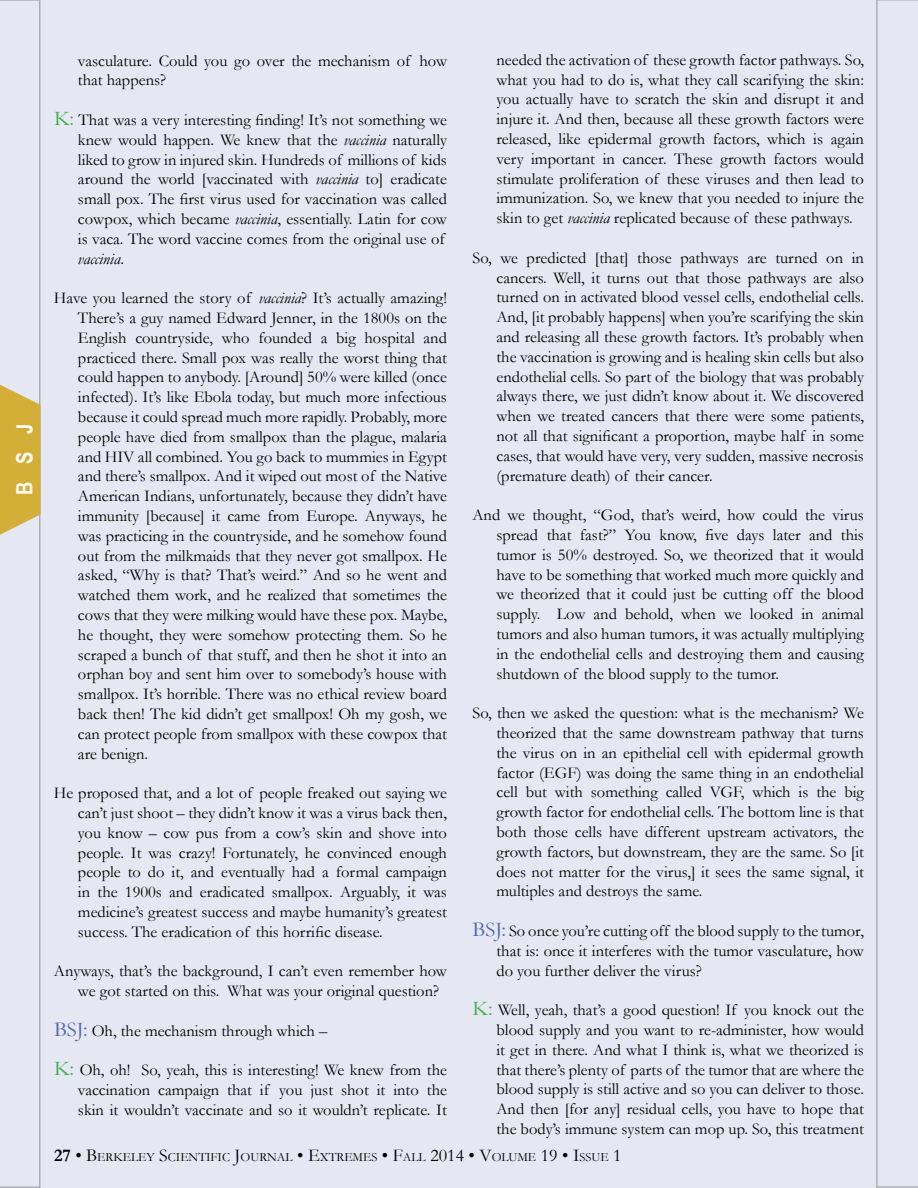
<style>
.page{position:relative;width:918px;height:1188px;background:#fff}
.page>*{position:absolute;margin:0;border:0;box-sizing:border-box;transform-origin:0 0}
.t1{font:700 22.5px "Arial Narrow";color:#fffffe}
.t2{font:16.5px/19.8px "Garamond";color:#000;text-align:justify}
.t3{font:12.6px "Garamond";color:#000}
.s1{font-size:21px;color:#41ad49}
.s2{font-style:italic}
.s3{font-size:21px;color:#5265af}
.s4{font-weight:700;font-size:18px}
.s5{font-size:18px}
</style>
<div class="page">
<div style="left:40px;top:0;width:836px;height:1188px;background:#e5e8f3"></div>
<svg style="left:876px;top:0;width:42px;height:1188px;background:#dee0eb"></svg>
<div style="left:0;top:0;width:40px;height:1188px;background:#e5e8f3"></div>
<svg style="left:0;top:378px;width:40px;height:164px;background:#d7ba5d"></svg>
<h1 class="t1" style="left:8px;top:495px;width:73px;rotate:-90deg">BSJ</h1>
<p class="t2" style="left:78px;top:50px;width:371px">vasculature. Could you go over the mechanism of how that happens?</p>
<p class="t2" style="left:78px;top:109px;width:371px;text-align:left;text-indent:-24px"><span class="s1">K:</span> That was a very interesting finding! It’s not something we knew would happen. We knew that the <span class="s2">vaccinia</span> naturally liked to grow in injured skin. Hundreds of millions of kids around the world [vaccinated with <span class="s2">vaccinia</span> to] eradicate small pox. The first virus used for vaccination was called cowpox, which became <span class="s2">vaccinia</span>, essentially. Latin for cow is vaca. The word vaccine comes from the original use of <span class="s2">vaccinia</span>.</p>
<p class="t2" style="left:78px;top:288px;width:371px;text-indent:-24px">Have you learned the story of <span class="s2">vaccinia</span>? It’s actually amazing!<br>There’s a guy named Edward Jenner, in the 1800s on the English countryside, who founded a big hospital and practiced there. Small pox was really the worst thing that could happen to anybody. [Around] 50% were killed (once infected). It’s like Ebola today, but much more infectious because it could spread much more rapidly. Probably, more people have died from smallpox than the plague, malaria and HIV all combined. You go back to mummies in Egypt and there’s smallpox. And it wiped out most of the Native American Indians, unfortunately, because they didn’t have immunity [because] it came from Europe. Anyways, he was practicing in the countryside, and he somehow found out from the milkmaids that they never got smallpox. He asked, “Why is that? That’s weird.” And so he went and watched them work, and he realized that sometimes the cows that they were milking would have these pox. Maybe, he thought, they were somehow protecting them. So he scraped a bunch of that stuff, and then he shot it into an orphan boy and sent him over to somebody’s house with smallpox. It’s horrible. There was no ethical review board back then! The kid didn’t get smallpox! Oh my gosh, we can protect people from smallpox with these cowpox that are benign.</p>
<p class="t2" style="left:78px;top:783px;width:371px;text-indent:-24px">He proposed that, and a lot of people freaked out saying we can’t just shoot – they didn’t know it was a virus back then, you know – cow pus from a cow’s skin and shove into people. It was crazy! Fortunately, he convinced enough people to do it, and eventually had a formal campaign in the 1900s and eradicated smallpox. Arguably, it was medicine’s greatest success and maybe humanity’s greatest success. The eradication of this horrific disease.</p>
<p class="t2" style="left:78px;top:961px;width:371px;text-indent:-24px">Anyways, that’s the background, I can’t even remember how we got started on this. What was your original question?</p>
<p class="t2" style="left:54px;top:1020px;width:275px"><span class="s3">BSJ:</span> Oh, the mechanism through which –</p>
<p class="t2" style="left:78px;top:1060px;width:371px;text-indent:-24px"><span class="s1">K:</span> Oh, oh! So, yeah, this is interesting! We knew from the vaccination campaign that if you just shot it into the skin it wouldn’t vaccinate and so it wouldn’t replicate. It</p>
<p class="t2" style="left:496px;top:49px;width:369px">needed the activation of these growth factor pathways. So, what you had to do is, what they call scarifying the skin: you actually have to scratch the skin and disrupt it and injure it. And then, because all these growth factors were released, like epidermal growth factors, which is again very important in cancer. These growth factors would stimulate proliferation of these viruses and then lead to immunization. So, we knew that you needed to injure the skin to get <span class="s2">vaccinia</span> replicated because of these pathways.</p>
<p class="t2" style="left:496px;top:247px;width:369px;text-indent:-24px">So, we predicted [that] those pathways are turned on in cancers. Well, it turns out that those pathways are also turned on in activated blood vessel cells, endothelial cells.<br>And, [it probably happens] when you’re scarifying the skin and releasing all these growth factors. It’s probably when the vaccination is growing and is healing skin cells but also endothelial cells. So part of the biology that was probably always there, we just didn’t know about it. We discovered when we treated cancers that there were some patients, not all that significant a proportion, maybe half in some cases, that would have very, very sudden, massive necrosis (premature death) of their cancer.</p>
<p class="t2" style="left:496px;top:505px;width:369px;text-indent:-24px">And we thought, “God, that’s weird, how could the virus spread that fast?” You know, five days later and this tumor is 50% destroyed. So, we theorized that it would have to be something that worked much more quickly and we theorized that it could just be cutting off the blood supply. Low and behold, when we looked in animal tumors and also human tumors, it was actually multiplying in the endothelial cells and destroying them and causing shutdown of the blood supply to the tumor.</p>
<p class="t2" style="left:496px;top:703px;width:369px;text-indent:-24px">So, then we asked the question: what is the mechanism? We theorized that the same downstream pathway that turns the virus on in an epithelial cell with epidermal growth factor (EGF) was doing the same thing in an endothelial cell but with something called VGF, which is the big growth factor for endothelial cells. The bottom line is that both those cells have different upstream activators, the growth factors, but downstream, they are the same. So [it does not matter for the virus,] it sees the same signal, it multiples and destroys the same.</p>
<p class="t2" style="left:496px;top:920px;width:369px;text-indent:-24px"><span class="s3">BSJ:</span> So once you’re cutting off the blood supply to the tumor, that is: once it interferes with the tumor vasculature, how do you further deliver the virus?</p>
<p class="t2" style="left:496px;top:1000px;width:369px;text-indent:-24px"><span class="s1">K:</span> Well, yeah, that’s a good question! If you knock out the blood supply and you want to re-administer, how would it get in there. And what I think is, what we theorized is that there’s plenty of parts of the tumor that are where the blood supply is still active and so you can deliver to those.<br>And then [for any] residual cells, you have to hope that the body’s immune system can mop up. So, this treatment</p>
<p class="t3" style="left:54px;top:1149px;width:569px"><span class="s4">27</span> <span class="s5">• B</span>ERKELEY <span class="s5">S</span>CIENTIFIC <span class="s5">J</span>OURNAL <span class="s5">• E</span>XTREMES <span class="s5">• F</span>ALL <span class="s5">2014 • V</span>OLUME <span class="s5">19 • I</span>SSUE <span class="s5">1</span></p>
</div>
